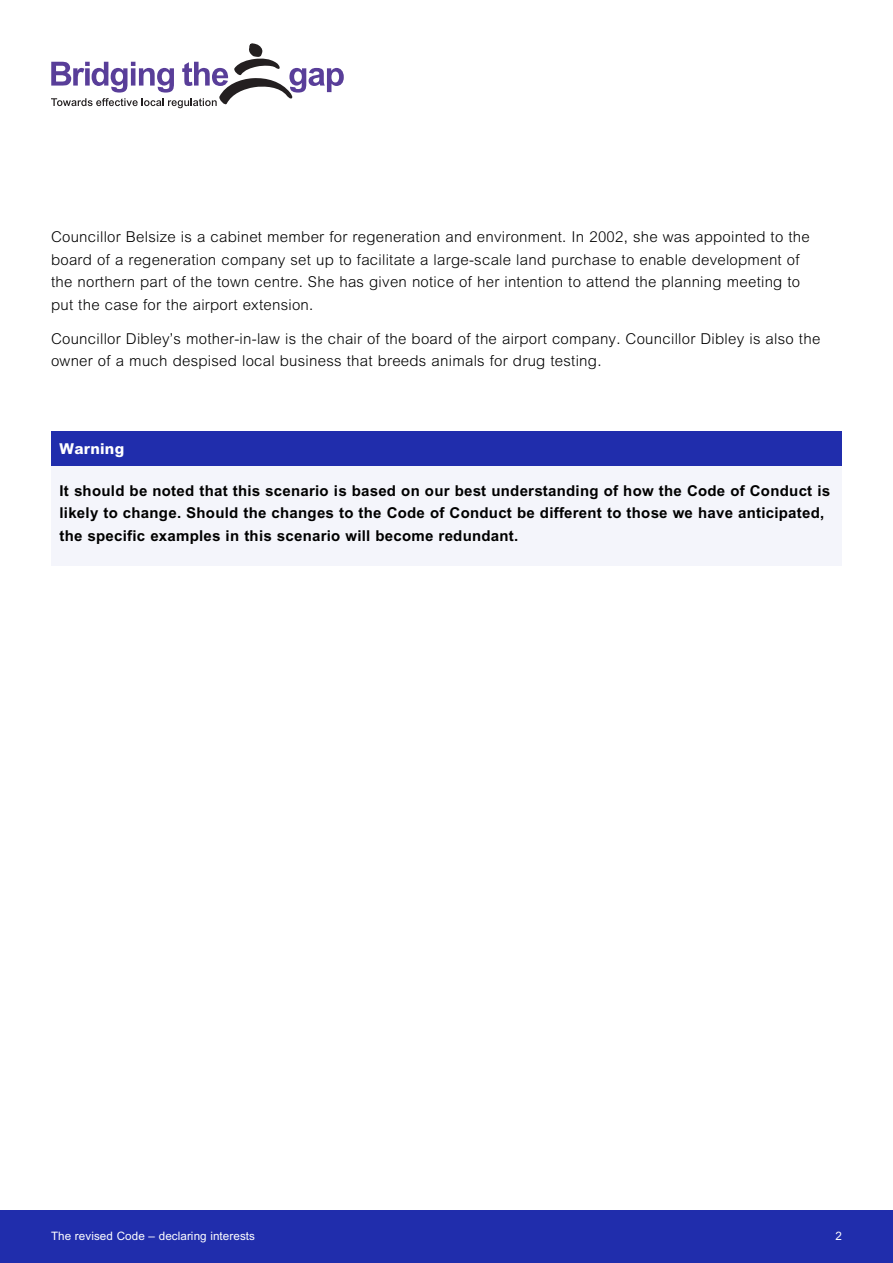
<style>
.page{position:relative;width:893px;height:1263px;background:#fff}
.page>*{position:absolute;margin:0;border:0;box-sizing:border-box;transform-origin:0 0}
.t1{font:300 15px/22.5px "Arial";letter-spacing:.015em;color:#000}
.t2{font:700 15px/22.5px "Arial";letter-spacing:.015em;color:#000}
.t3{font:800 15px "Arial";letter-spacing:.02em;color:#fff}
.t4{font:11.7px "Arial";letter-spacing:.01em;color:#fff}
</style>
<div class="page">
<div style="left:0;top:1210px;width:893px;height:53px;background:#202dac"></div>
<svg style="left:51px;top:43px;width:293px;height:65px"></svg>
<div style="left:51px;top:432px;width:791px;height:134px;background:#f4f5fb"></div>
<div style="left:51px;top:432px;width:791px;height:34px;background:#202dac"></div>
<p class="t1" style="left:51px;top:227px;width:760px">Councillor Belsize is a cabinet member for regeneration and environment. In 2002, she was appointed to the board of a regeneration company set up to facilitate a large-scale land purchase to enable development of the northern part of the town centre. She has given notice of her intention to attend the planning meeting to put the case for the airport extension.</p>
<p class="t1" style="left:51px;top:328px;width:771px">Councillor Dibley’s mother-in-law is the chair of the board of the airport company. Councillor Dibley is also the owner of a much despised local business that breeds animals for drug testing.</p>
<p class="t3" style="left:60px;top:443px;width:66px">Warning</p>
<p class="t2" style="left:60px;top:480px;width:772px">It should be noted that this scenario is based on our best understanding of how the Code of Conduct is likely to change. Should the changes to the Code of Conduct be different to those we have anticipated, the specific examples in this scenario will become redundant.</p>
<p class="t4" style="left:51px;top:1231px;width:206px">The revised Code – declaring interests</p>
<p class="t4" style="left:836px;top:1231px;width:8px">2</p>
</div>
